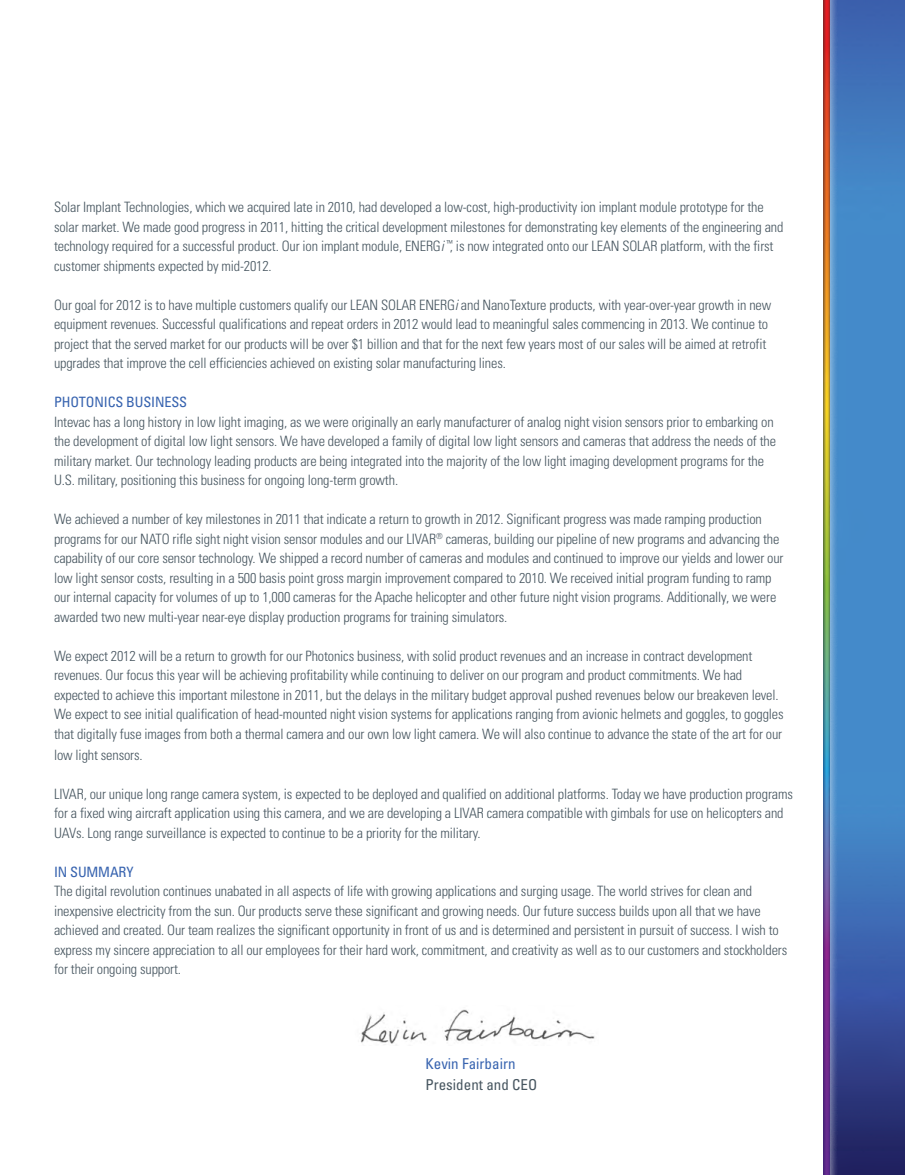
<style>
.page{position:relative;width:905px;height:1175px;background:#fff}
.page>*{position:absolute;margin:0;border:0;box-sizing:border-box;transform-origin:0 0}
.t1{font:condensed 15px "Univers";color:#475660}
.t2{font:condensed 15px "Univers";color:#3763af}
.t3{font:300 condensed 14.25px/19.5px "Univers";letter-spacing:-.01em;color:#475660}
.t4{font:condensed 14.25px "Univers";letter-spacing:-.01em;color:#3763af}
.s1{font-style:italic}
</style>
<div class="page">
<img style="left:838px;top:0;width:66px;height:1174px">
<div style="left:814px;top:0;width:24px;height:1174px;background:#fff;opacity:.95"></div>
<img style="left:361px;top:1009px;width:234px;height:36px">
<p class="t3" style="left:54px;top:197px;width:730px">Solar Implant Technologies, which we acquired late in 2010, had developed a low-cost, high-productivity ion implant module prototype for the solar market. We made good progress in 2011, hitting the critical development milestones for demonstrating key elements of the engineering and technology required for a successful product. Our ion implant module, ENER</p>
<p class="t3" style="left:433px;top:236px;width:342px">G<span class="s1">i</span> <sup>™</sup>, is now integrated onto our Lean Solar platform, with the first</p>
<p class="t3" style="left:54px;top:256px;width:219px">customer shipments expected by mid-2012.</p>
<p class="t3" style="left:54px;top:295px;width:373px">Our goal for 2012 is to have multiple customers qualify our Lean Solar ENER</p>
<p class="t3" style="left:54px;top:295px;width:718px;text-indent:393px">G<span class="s1">i</span> and NanoTexture products, with year-over-year growth in new equipment revenues. Successful qualifications and repeat orders in 2012 would lead to meaningful sales commencing in 2013. We continue to project that the served market for our products will be over $1 billion and that for the next few years most of our sales will be aimed at retrofit upgrades that improve the cell efficiencies achieved on existing solar manufacturing lines.</p>
<p class="t4" style="left:54px;top:393px;width:17px">PHOTONICS</p>
<p class="t4" style="left:126px;top:393px;width:17px">BUSINESS</p>
<p class="t3" style="left:54px;top:412px;width:723px">Intevac has a long history in low light imaging, as we were originally an early manufacturer of analog night vision sensors prior to embarking on the development of digital low light sensors. We have developed a family of digital low light sensors and cameras that address the needs of the military market. Our technology leading products are being integrated into the majority of the low light imaging development programs for the U.S. military, positioning this business for ongoing long-term growth.</p>
<p class="t3" style="left:54px;top:509px;width:731px">We achieved a number of key milestones in 2011 that indicate a return to growth in 2012. Significant progress was made ramping production programs for our NATO rifle sight night vision sensor modules and our LIVAR<sup>®</sup> cameras, building our pipeline of new programs and advancing the capability of our core sensor technology. We shipped a record number of cameras and modules and continued to improve our yields and lower our low light sensor costs, resulting in a 500 basis point gross margin improvement compared to 2010. We received initial program funding to ramp our internal capacity for volumes of up to 1,000 cameras for the Apache helicopter and other future night vision programs. Additionally, we were awarded two new multi-year near-eye display production programs for training simulators.</p>
<p class="t3" style="left:54px;top:646px;width:731px">We expect 2012 will be a return to growth for our Photonics business, with solid product revenues and an increase in contract development revenues. Our focus this year will be achieving profitability while continuing to deliver on our program and product commitments. We had expected to achieve this important milestone in 2011, but the delays in the military budget approval pushed revenues below our breakeven level.<br>We expect to see initial qualification of head-mounted night vision systems for applications ranging from avionic helmets and goggles, to goggles that digitally fuse images from both a thermal camera and our own low light camera. We will also continue to advance the state of the art for our</p>
<p class="t3" style="left:54px;top:745px;width:90px">low light sensors.</p>
<p class="t3" style="left:54px;top:784px;width:740px">LIVAR, our unique long range camera system, is expected to be deployed and qualified on additional platforms. Today we have production programs for a fixed wing aircraft application using this camera, and we are developing a LIVAR camera compatible with gimbals for use on helicopters and<br>UAVs. Long range surveillance is expected to continue to be a priority for the military.</p>
<p class="t4" style="left:54px;top:862px;width:35px">IN SUMMAR</p>
<p class="t4" style="left:126px;top:862px;width:9px">Y</p>
<p class="t3" style="left:54px;top:881px;width:734px">The digital revolution continues unabated in all aspects of life with growing applications and surging usage. The world strives for clean and inexpensive electricity from the sun. Our products serve these significant and growing needs. Our future success builds upon all that we have achieved and created. Our team realizes the significant opportunity in front of us and is determined and persistent in pursuit of success. I wish to express my sincere appreciation to all our employees for their hard work, commitment, and creativity as well as to our customers and stockholders for their ongoing support.</p>
<p class="t2" style="left:425px;top:1054px;width:91px">KEVIN FAIRBAIRN</p>
<p class="t1" style="left:425px;top:1075px;width:113px">PRESIDENT AND CEO</p>
</div>
